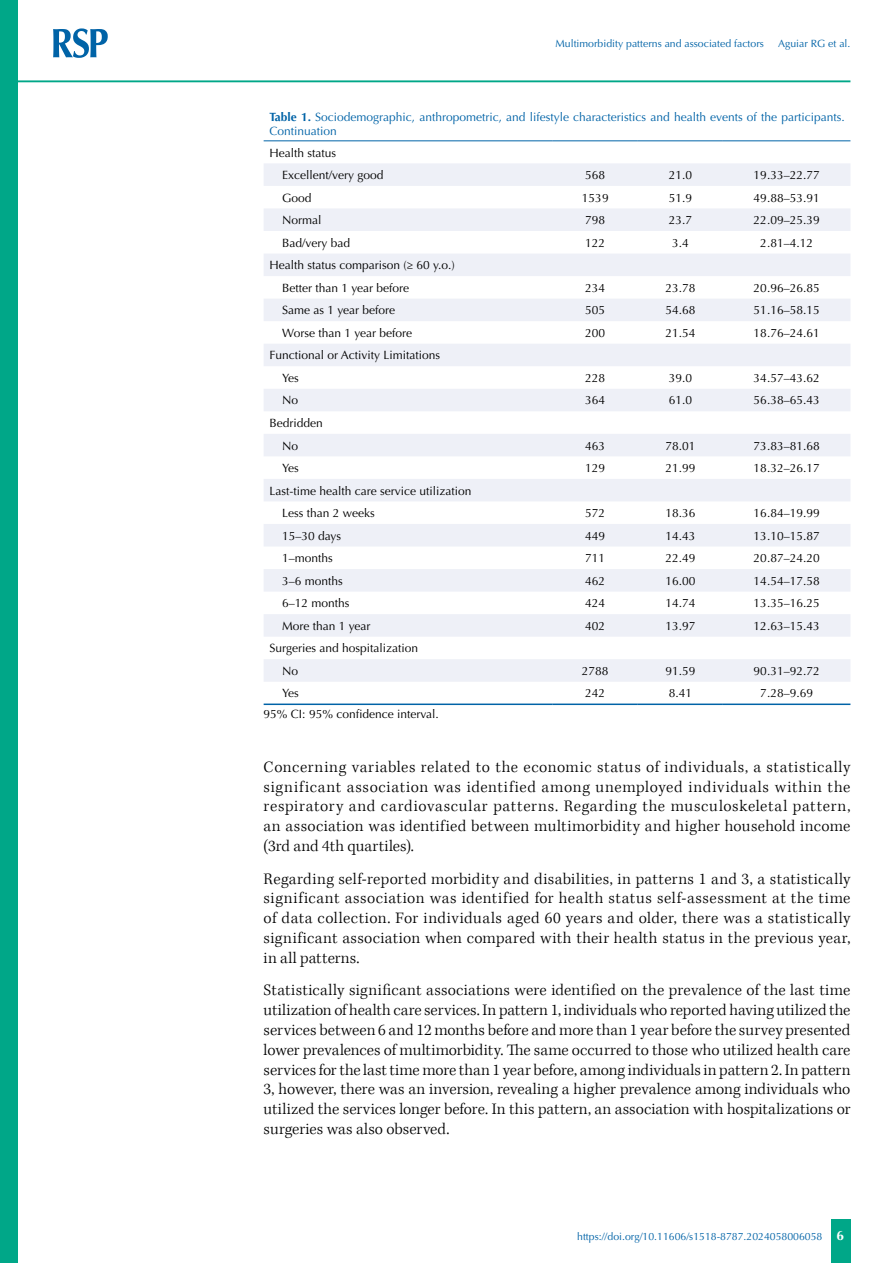
<style>
.page{position:relative;width:893px;height:1263px;background:#fff}
.page>*{position:absolute;margin:0;border:0;box-sizing:border-box;transform-origin:0 0}
.t1{font:300 16.5px/19.8px "Kepler Std";letter-spacing:.01em;color:#000;text-align:justify}
.t2{font:700 13.5px "Optima LT Std";color:#fff}
.t3{font:12px/22.5px "Optima LT Std";color:#000}
.t4{font:12px/14.2px "Optima LT Std";color:#0063a7}
.t5{font:10.5px "Optima LT Std";color:#0063a7}
.s1{font-weight:700}
</style>
<div class="page">
<div style="left:831px;top:1220px;width:20px;height:43px;background:#00a788"></div>
<div style="left:0;top:0;width:18px;height:1263px;background:#00a788"></div>
<svg style="left:53px;top:28px;width:55px;height:30px"></svg>
<hr style="left:18px;top:80px;width:832px;height:2px;background:#00a788">
<svg style="left:264px;top:163px;width:586px;height:519px;fill:#eef0f7"></svg>
<hr style="left:264px;top:140px;width:289px;height:1px;background:#0063a7">
<hr style="left:553px;top:140px;width:85px;height:1px;background:#0063a7">
<hr style="left:638px;top:140px;width:85px;height:1px;background:#0063a7">
<hr style="left:723px;top:140px;width:127px;height:1px;background:#0063a7">
<hr style="left:264px;top:703px;width:289px;height:2px;background:#0063a7">
<hr style="left:553px;top:703px;width:85px;height:2px;background:#0063a7">
<hr style="left:638px;top:703px;width:85px;height:2px;background:#0063a7">
<hr style="left:723px;top:703px;width:127px;height:2px;background:#0063a7">
<p class="t5" style="left:556px;top:37px;width:210px">Multimorbidity patterns and associated factors</p>
<p class="t5" style="left:778px;top:37px;width:74px">Aguiar RG et al.</p>
<p class="t4" style="left:269px;top:110px;width:577px"><span class="s1">Table 1.</span> Sociodemographic, anthropometric, and lifestyle characteristics and health events of the participants.<br>Continuation</p>
<p class="t3" style="left:282px;top:141px;width:103px;text-indent:-13px">Health status<br>Excellent/very good</p>
<p class="t3" style="left:585px;top:164px;width:22px">568</p>
<p class="t3" style="left:669px;top:164px;width:25px">21.0</p>
<p class="t3" style="left:754px;top:164px;width:68px">19.33–22.77</p>
<p class="t3" style="left:282px;top:186px;width:31px">Good</p>
<p class="t3" style="left:582px;top:186px;width:28px">1539</p>
<p class="t3" style="left:669px;top:186px;width:25px">51.9</p>
<p class="t3" style="left:754px;top:186px;width:68px">49.88–53.91</p>
<p class="t3" style="left:282px;top:209px;width:41px">Normal</p>
<p class="t3" style="left:585px;top:209px;width:22px">798</p>
<p class="t3" style="left:669px;top:209px;width:25px">23.7</p>
<p class="t3" style="left:754px;top:209px;width:68px">22.09–25.39</p>
<p class="t3" style="left:282px;top:231px;width:69px">Bad/very bad</p>
<p class="t3" style="left:585px;top:231px;width:22px">122</p>
<p class="t3" style="left:672px;top:231px;width:18px">3.4</p>
<p class="t3" style="left:760px;top:231px;width:54px">2.81–4.12</p>
<p class="t3" style="left:282px;top:254px;width:174px;text-indent:-13px">Health status comparison (≥ 60 y.o.)<br>Better than 1 year before</p>
<p class="t3" style="left:585px;top:277px;width:22px">234</p>
<p class="t3" style="left:665px;top:277px;width:32px">23.78</p>
<p class="t3" style="left:754px;top:277px;width:68px">20.96–26.85</p>
<p class="t3" style="left:282px;top:299px;width:115px">Same as 1 year before</p>
<p class="t3" style="left:585px;top:299px;width:22px">505</p>
<p class="t3" style="left:665px;top:299px;width:32px">54.68</p>
<p class="t3" style="left:754px;top:299px;width:68px">51.16–58.15</p>
<p class="t3" style="left:282px;top:322px;width:132px">Worse than 1 year before</p>
<p class="t3" style="left:585px;top:322px;width:22px">200</p>
<p class="t3" style="left:665px;top:322px;width:32px">21.54</p>
<p class="t3" style="left:754px;top:322px;width:68px">18.76–24.61</p>
<p class="t3" style="left:282px;top:344px;width:159px;text-indent:-13px">Functional or Activity Limitations<br>Yes</p>
<p class="t3" style="left:585px;top:367px;width:22px">228</p>
<p class="t3" style="left:669px;top:367px;width:25px">39.0</p>
<p class="t3" style="left:754px;top:367px;width:68px">34.57–43.62</p>
<p class="t3" style="left:282px;top:389px;width:18px">No</p>
<p class="t3" style="left:585px;top:389px;width:22px">364</p>
<p class="t3" style="left:669px;top:389px;width:25px">61.0</p>
<p class="t3" style="left:754px;top:389px;width:68px">56.38–65.43</p>
<p class="t3" style="left:282px;top:412px;width:42px;text-indent:-13px">Bedridden<br>No</p>
<p class="t3" style="left:585px;top:434px;width:22px">463</p>
<p class="t3" style="left:665px;top:434px;width:32px">78.01</p>
<p class="t3" style="left:754px;top:434px;width:68px">73.83–81.68</p>
<p class="t3" style="left:282px;top:457px;width:18px">Yes</p>
<p class="t3" style="left:585px;top:457px;width:22px">129</p>
<p class="t3" style="left:665px;top:457px;width:32px">21.99</p>
<p class="t3" style="left:754px;top:457px;width:68px">18.32–26.17</p>
<p class="t3" style="left:282px;top:479px;width:191px;text-indent:-13px">Last-time health care service utilization<br>Less than 2 weeks</p>
<p class="t3" style="left:585px;top:502px;width:22px">572</p>
<p class="t3" style="left:665px;top:502px;width:32px">18.36</p>
<p class="t3" style="left:754px;top:502px;width:68px">16.84–19.99</p>
<p class="t3" style="left:282px;top:524px;width:61px">15–30 days</p>
<p class="t3" style="left:585px;top:524px;width:22px">449</p>
<p class="t3" style="left:665px;top:524px;width:32px">14.43</p>
<p class="t3" style="left:754px;top:524px;width:68px">13.10–15.87</p>
<p class="t3" style="left:282px;top:547px;width:52px">1–months</p>
<p class="t3" style="left:585px;top:547px;width:22px">711</p>
<p class="t3" style="left:665px;top:547px;width:32px">22.49</p>
<p class="t3" style="left:754px;top:547px;width:68px">20.87–24.20</p>
<p class="t3" style="left:282px;top:570px;width:62px">3–6 months</p>
<p class="t3" style="left:585px;top:570px;width:22px">462</p>
<p class="t3" style="left:665px;top:570px;width:32px">16.00</p>
<p class="t3" style="left:754px;top:570px;width:68px">14.54–17.58</p>
<p class="t3" style="left:282px;top:592px;width:69px">6–12 months</p>
<p class="t3" style="left:585px;top:592px;width:22px">424</p>
<p class="t3" style="left:665px;top:592px;width:32px">14.74</p>
<p class="t3" style="left:754px;top:592px;width:68px">13.35–16.25</p>
<p class="t3" style="left:282px;top:615px;width:90px">More than 1 year</p>
<p class="t3" style="left:585px;top:615px;width:22px">402</p>
<p class="t3" style="left:665px;top:615px;width:32px">13.97</p>
<p class="t3" style="left:754px;top:615px;width:68px">12.63–15.43</p>
<p class="t3" style="left:282px;top:637px;width:137px;text-indent:-13px">Surgeries and hospitalization<br>No</p>
<p class="t3" style="left:582px;top:660px;width:28px">2788</p>
<p class="t3" style="left:665px;top:660px;width:32px">91.59</p>
<p class="t3" style="left:754px;top:660px;width:68px">90.31–92.72</p>
<p class="t3" style="left:282px;top:682px;width:18px">Yes</p>
<p class="t3" style="left:585px;top:682px;width:22px">242</p>
<p class="t3" style="left:669px;top:682px;width:25px">8.41</p>
<p class="t3" style="left:760px;top:682px;width:54px">7.28–9.69</p>
<p class="t3" style="left:264px;top:702px;width:177px">95% CI: 95% confidence interval.</p>
<p class="t1" style="left:264px;top:757px;width:588px">Concerning variables related to the economic status of individuals, a statistically significant association was identified among unemployed individuals within the respiratory and cardiovascular patterns. Regarding the musculoskeletal pattern, an association was identified between multimorbidity and higher household income (3rd and 4th quartiles).</p>
<p class="t1" style="left:264px;top:869px;width:588px">Regarding self-reported morbidity and disabilities, in patterns 1 and 3, a statistically significant association was identified for health status self-assessment at the time of data collection. For individuals aged 60 years and older, there was a statistically significant association when compared with their health status in the previous year, in all patterns.</p>
<p class="t1" style="left:264px;top:981px;width:588px">Statistically significant associations were identified on the prevalence of the last time utilization of health care services. In pattern 1, individuals who reported having utilized the services between 6 and 12 months before and more than 1 year before the survey presented lower prevalences of multimorbidity. The same occurred to those who utilized health care services for the last time more than 1 year before, among individuals in pattern 2. In pattern 3, however, there was an inversion, revealing a higher prevalence among individuals who utilized the services longer before. In this pattern, an association with hospitalizations or surgeries was also observed.</p>
<p class="t5" style="left:577px;top:1230px;width:247px">https://doi.org/10.11606/s1518-8787.2024058006058</p>
<p class="t2" style="left:836px;top:1227px;width:9px">6</p>
</div>
